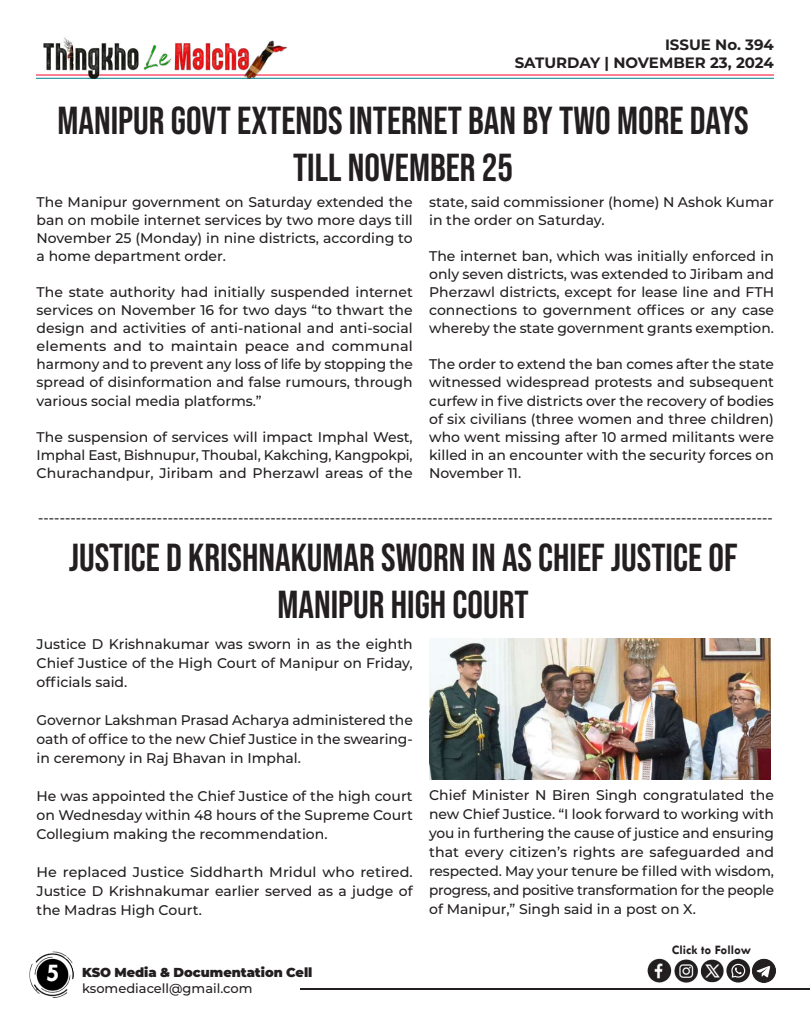
<style>
.page{position:relative;width:810px;height:1013px;background:#fff}
.page>*{position:absolute;margin:0;border:0;box-sizing:border-box;transform-origin:0 0}
.t1{font:39px/46.8px "Bebas Neue";color:#231f20;text-align:center}
.t2{font:700 26px "Tw Cen";color:#fff}
.t3{font:700 15px/18px "Montserrat";color:#231f20;text-align:right}
.t4{font:500 14px/18px "Montserrat";color:#231f20;text-align:justify}
.t5{font:900 13px "Montserrat";letter-spacing:-.005em;color:#231f20}
.t6{font:500 13px "Montserrat";color:#231f20}
.t7{font:700 13px "Tw Cen";color:#231f20}
</style>
<div class="page">
<hr style="left:301px;top:988px;width:509px;height:1px;background:#231f20">
<img style="left:29px;top:951px;width:45px;height:47px">
<img style="left:647px;top:958px;width:129px;height:25px">
<hr style="left:36px;top:74px;width:738px;height:1px;background:#ff002d">
<hr style="left:36px;top:78px;width:738px;height:1px;background:#00848b">
<img style="left:36px;top:37px;width:254px;height:42px">
<img style="left:429px;top:638px;width:342px;height:141px">
<p class="t3" style="left:515px;top:35px;width:261px">ISSUE No. 394<br>SATURDAY | NOVEMBER 23, 2024</p>
<h1 class="t1" style="left:57px;top:96px;width:693px">MANIPUR GOVT EXTENDS INTERNET BAN BY TWO MORE DAYS<br>TILL NOVEMBER 25</h1>
<p class="t4" style="left:37px;top:193px;width:378px">The Manipur government on Saturday extended the ban on mobile internet services by two more days till November 25 (Monday) in nine districts, according to a home department order.</p>
<p class="t4" style="left:37px;top:283px;width:378px">The state authority had initially suspended internet services on November 16 for two days “to thwart the design and activities of anti-national and anti-social elements and to maintain peace and communal harmony and to prevent any loss of life by stopping the spread of disinformation and false rumours, through various social media platforms.”</p>
<p class="t4" style="left:37px;top:427px;width:378px">The suspension of services will impact Imphal West, Imphal East, Bishnupur, Thoubal, Kakching, Kangpokpi, Churachandpur, Jiribam and Pherzawl areas of the</p>
<p class="t4" style="left:429px;top:193px;width:346px">state, said commissioner (home) N Ashok Kumar in the order on Saturday.</p>
<p class="t4" style="left:429px;top:247px;width:347px">The internet ban, which was initially enforced in only seven districts, was extended to Jiribam and Pherzawl districts, except for lease line and FTH connections to government offices or any case whereby the state government grants exemption.</p>
<p class="t4" style="left:429px;top:355px;width:346px">The order to extend the ban comes after the state witnessed widespread protests and subsequent curfew in five districts over the recovery of bodies of six civilians (three women and three children) who went missing after 10 armed militants were killed in an encounter with the security forces on November 11.</p>
<p class="t4" style="left:773px;top:529px;width:736px;rotate:-180deg">----------------------------------------------------------------------------------------------------------------------------------------</p>
<h1 class="t1" style="left:69px;top:534px;width:670px">JUSTICE D KRISHNAKUMAR SWORN IN AS CHIEF JUSTICE OF<br>MANIPUR HIGH COURT</h1>
<p class="t4" style="left:37px;top:634px;width:378px;line-height:19px">Justice D Krishnakumar was sworn in as the eighth Chief Justice of the High Court of Manipur on Friday, officials said.</p>
<p class="t4" style="left:37px;top:710px;width:378px;line-height:19px">Governor Lakshman Prasad Acharya administered the oath of office to the new Chief Justice in the swearing&shy;in ceremony in Raj Bhavan in Imphal.</p>
<p class="t4" style="left:37px;top:786px;width:378px;line-height:19px">He was appointed the Chief Justice of the high court on Wednesday within 48 hours of the Supreme Court Collegium making the recommendation.</p>
<p class="t4" style="left:37px;top:862px;width:378px;line-height:19px">He replaced Justice Siddharth Mridul who retired.<br>Justice D Krishnakumar earlier served as a judge of the Madras High Court.</p>
<h2 class="t2" style="left:46px;top:957px;width:15px">5</h2>
<p class="t5" style="left:82px;top:962px;width:232px">KSO Media &amp; Documentation Cell</p>
<p class="t6" style="left:82px;top:978px;width:172px">ksomediacell@gmail.com</p>
<p class="t4" style="left:429px;top:785px;width:346px;line-height:19px">Chief Minister N Biren Singh congratulated the new Chief Justice. “I look forward to working with you in furthering the cause of justice and ensuring that every citizen’s rights are safeguarded and respected. May your tenure be filled with wisdom, progress, and positive transformation for the people of Manipur,” Singh said in a post on X.</p>
<p class="t7" style="left:672px;top:942px;width:81px">Click to Follow</p>
</div>
